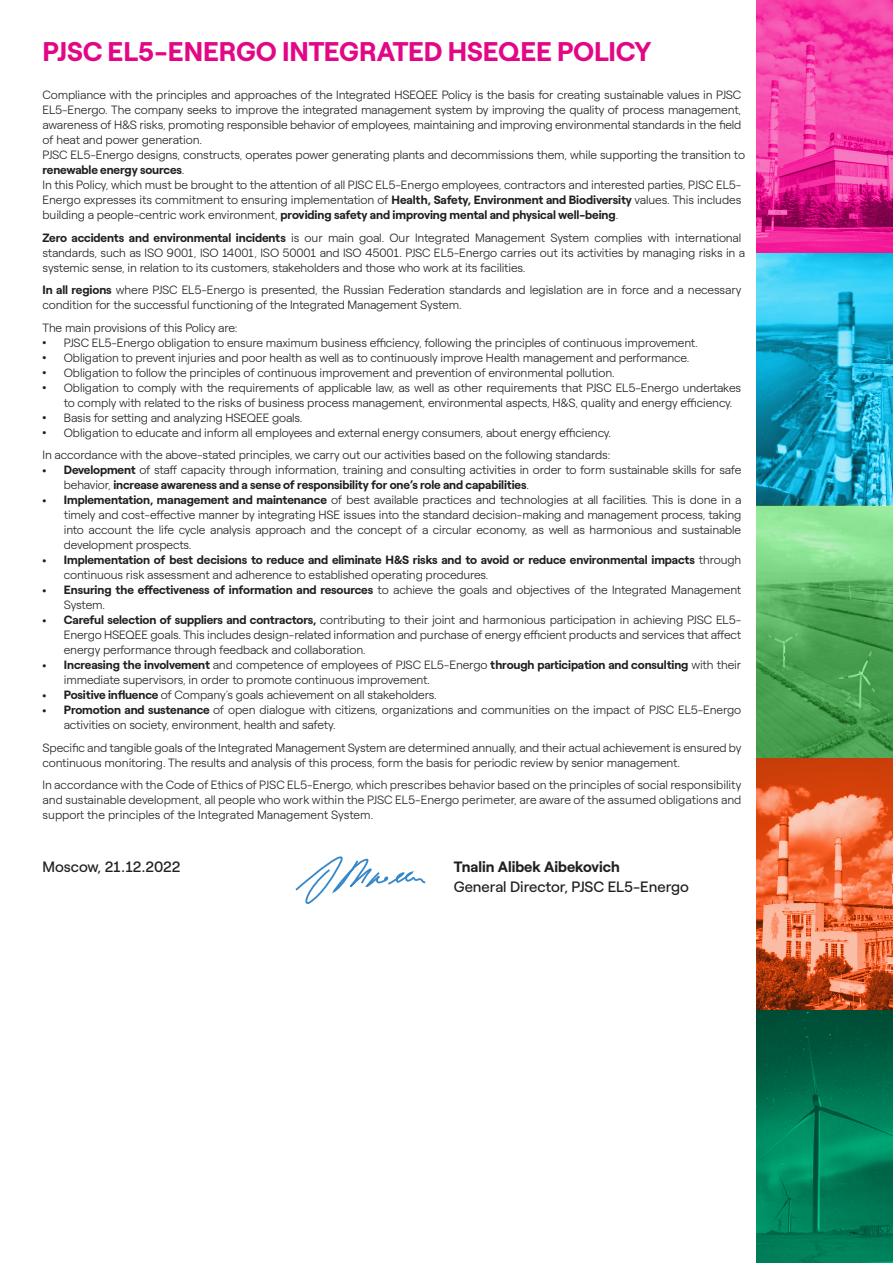
<style>
.page{position:relative;width:893px;height:1263px;background:#fff}
.page>*{position:absolute;margin:0;border:0;box-sizing:border-box;transform-origin:0 0}
.t1{font:700 27px "Roobert ENELRUS";letter-spacing:-.01em;color:#e20786}
.t2{font:15px "Roobert ENELRUS";color:#231f20}
.t3{font:700 15px "Roobert ENELRUS";color:#231f20}
.t4{font:300 12px/15px "Roobert ENELRUS";letter-spacing:-.01em;color:#231f20}
.t5{font:700 12px/15px "Roobert ENELRUS";letter-spacing:-.01em;color:#231f20}
.s1{font-weight:700}
.s2{font-weight:300}
</style>
<div class="page">
<img style="left:757px;top:505px;width:136px;height:253px">
<svg style="left:757px;top:253px;width:136px;height:252px;background:#20abce"></svg>
<svg style="left:757px;top:0;width:136px;height:253px;background:#eb359e"></svg>
<svg style="left:757px;top:758px;width:136px;height:252px;background:#df6a3e"></svg>
<svg style="left:757px;top:1010px;width:136px;height:253px;background:#007552"></svg>
<svg style="left:295px;top:856px;width:130px;height:48px"></svg>
<h1 class="t1" style="left:43px;top:30px;width:610px">PJSC EL5-ENERGO INTEGRATED HSEQEE POLICY</h1>
<p class="t4" style="left:43px;top:87px;width:704px">Compliance with the principles and approaches of the Integrated HSEQEE Policy is the basis for creating sustainable values in PJSC EL5-Energo. The company seeks to improve the integrated management system by improving the quality of process management, awareness of H&amp;S risks, promoting responsible behavior of employees, maintaining and improving environmental standards in the field of heat and power generation.<br>PJSC EL5-Energo designs, constructs, operates power generating plants and decommissions them, while supporting the transition to <span class="s1">renewable energy sources</span>.<br>In this Policy, which must be brought to the attention of all PJSC EL5-Energo employees, contractors and interested parties, PJSC EL5- Energo expresses its commitment to ensuring implementation of <span class="s1">Health, Safety, Environment and Biodiversity</span> values. This includes building a people-centric work environment, <span class="s1">providing safety and improving mental and physical well-being</span>.</p>
<p class="t4" style="left:43px;top:229px;width:704px"><span class="s1">Zero accidents and environmental incidents</span> is our main goal. Our Integrated Management System complies with international standards, such as ISO 9001, ISO 14001, ISO 50001 and ISO 45001. PJSC EL5-Energo carries out its activities by managing risks in a systemic sense in, relation to its customers, stakeholders and those who work at its facilities.</p>
<p class="t4" style="left:43px;top:282px;width:700px"><span class="s1">In all regions</span> where PJSC EL5-Energo is presented, the Russian Federation standards and legislation are in force and a necessary condition for the successful functioning of the Integrated Management System.</p>
<p class="t4" style="left:64px;top:319px;width:635px;text-indent:-21px">The main provisions of this Policy are:<br>PJSC EL5-Energo obligation to ensure maximum business efficiency, following the principles of continuous improvement.</p>
<p class="t5" style="left:43px;top:334px;width:5px">Ư</p>
<p class="t5" style="left:43px;top:349px;width:5px">Ư</p>
<p class="t4" style="left:64px;top:349px;width:627px">Obligation to prevent injuries and poor health as well as to continuously improve Health management and performance.</p>
<p class="t5" style="left:43px;top:364px;width:5px">Ư</p>
<p class="t4" style="left:64px;top:364px;width:552px">Obligation to follow the principles of continuous improvement and prevention of environmental pollution.</p>
<p class="t5" style="left:43px;top:379px;width:5px">Ư</p>
<p class="t4" style="left:64px;top:379px;width:679px">Obligation to comply with the requirements of applicable law, as well as other requirements that PJSC EL5-Energo undertakes</p>
<p class="t5" style="left:43px;top:409px;width:5px">Ư</p>
<p class="t4" style="left:64px;top:394px;width:670px">to comply with related to the risks of business process management, environmental aspects H, &amp; ,S quality and energy efficiency.<br>Basis for setting and analyzing HSEQEE goals.</p>
<p class="t4" style="left:64px;top:424px;width:549px">Obligation to educate and inform all employees and external energy consumers, about energy efficiency.</p>
<p class="t5" style="left:43px;top:424px;width:5px">Ư</p>
<p class="t4" style="left:64px;top:447px;width:679px;text-indent:-21px">In accordance with the above-stated principles, we carry out our activities based on the following standards:<br><span class="s1">Development</span> of staff capacity through information, training and consulting activities in order to form sustainable skills for safe</p>
<p class="t5" style="left:43px;top:462px;width:5px">•</p>
<p class="t5" style="left:43px;top:492px;width:5px">•</p>
<p class="t5" style="left:43px;top:552px;width:5px">•</p>
<p class="t5" style="left:43px;top:582px;width:5px">•</p>
<p class="t5" style="left:43px;top:612px;width:5px">•</p>
<p class="t5" style="left:43px;top:657px;width:5px">•</p>
<p class="t5" style="left:43px;top:687px;width:5px">•</p>
<p class="t5" style="left:64px;top:477px;width:679px"><span class="s2">behavior,</span> increase awareness and a sense of responsibility for one s’ role and capabilities<span class="s2">.<br></span>Implementation, management and maintenance <span class="s2">of best available practices and technologies at all facilities. This is done in a</span></p>
<p class="t4" style="left:64px;top:507px;width:679px">timely and cost-effective manner by integrating HSE issues into the standard decision-making and management process, taking into account the life cycle analysis approach and the concept of a circular economy, as well as harmonious and sustainable development prospects.<br><span class="s1">Implementation of best decisions to reduce and eliminate H&amp;S risks and to avoid or reduce environmental impacts</span> through</p>
<p class="t4" style="left:64px;top:567px;width:679px">continuous risk assessment and adherence to established operating procedures.<br><span class="s1">Ensuring the effectiveness of information and resources</span> to achieve the goals and objectives of the Integrated Management</p>
<p class="t4" style="left:64px;top:597px;width:679px">System.<br><span class="s1">Careful selection of suppliers and contractors,</span> contributing to their joint and harmonious participation in achieving PJSC EL5-</p>
<p class="t4" style="left:64px;top:627px;width:679px">Energo HSEQEE goals. This includes design-related information and purchase of energy efficient products and services that affect energy performance through feedback and collaboration.<br><span class="s1">Increasing the involvement</span> and competence of employees of PJSC EL5-Energo <span class="s1">through participation and consulting</span> with their</p>
<p class="t4" style="left:64px;top:672px;width:375px">immediate supervisors in, order to promote continuous improvement.<br><span class="s1">Positive influence</span> of Company s’ goals achievement on all stakeholders.</p>
<p class="t4" style="left:64px;top:702px;width:679px"><span class="s1">Promotion and sustenance</span> of open dialogue with citizens, organizations and communities on the impact of PJSC EL5-Energo</p>
<p class="t5" style="left:43px;top:702px;width:5px">•</p>
<p class="t4" style="left:43px;top:713px;width:700px;line-height:22.5px;text-indent:21px">activities on society, environment, health and safety.<br>Specific and tangible goals of the Integrated Management System are determined annually, and their actual achievement is ensured by</p>
<p class="t4" style="left:43px;top:751px;width:700px;line-height:22.5px">continuous monitoring. The results and analysis of this process, form the basis for periodic review by senior management.<br>In accordance with the Code of Ethics of PJSC EL5-Energo, which prescribes behavior based on the principles of social responsibility</p>
<p class="t4" style="left:43px;top:792px;width:700px">and sustainable development, all people who work within the PJSC EL5-Energo perimeter, are aware of the assumed obligations and support the principles of the Integrated Management System.</p>
<p class="t3" style="left:454px;top:855px;width:168px">Tnalin Alibek Aibekovich</p>
<p class="t2" style="left:43px;top:856px;width:139px">Moscow, 21.12.2022</p>
<p class="t2" style="left:454px;top:875px;width:237px">General Director, PJSC EL5-Energo</p>
</div>
